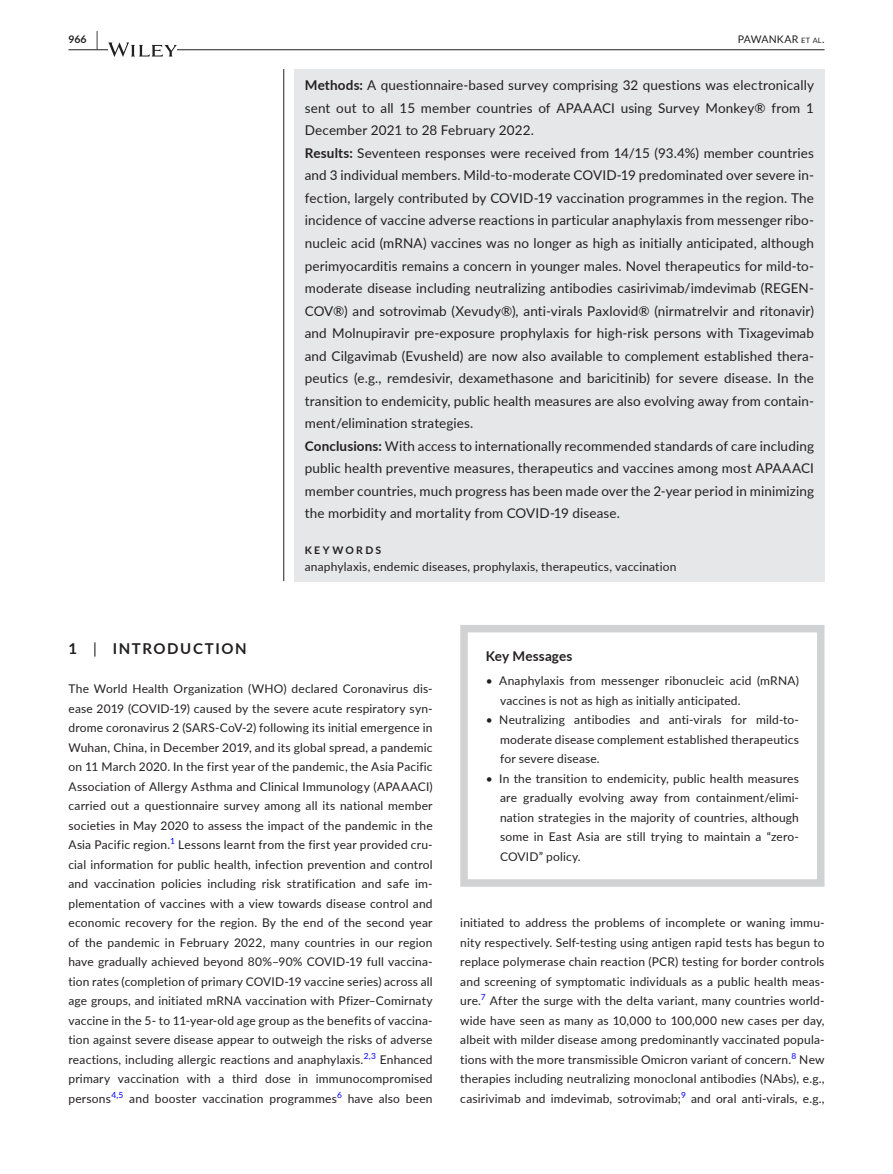
<style>
.page{position:relative;width:893px;height:1174px;background:#fff}
.page>*{position:absolute;margin:0;border:0;box-sizing:border-box;transform-origin:0 0}
.t1{font:700 15px "Lato";letter-spacing:.105em;color:#231f20}
.t2{font:13.5px/22.5px "Lato";letter-spacing:.01em;color:#231f20}
.t3{font:700 13.5px "Lato";letter-spacing:.01em;color:#231f20}
.t4{font:12px/19.5px "Lato";letter-spacing:.015em;color:#231f20;text-align:justify}
.t5{font:10.5px "Lato";letter-spacing:.02em;color:#231f20}
.t6{font:700 10.5px "Lato";letter-spacing:.22em;color:#231f20}
.t7{font:8.4px "Lato";color:#00f}
.s1{font-size:19.5px}
.s2{font-size:7.35px}
.s3{font-style:inherit}
.s4{font-weight:700}
.s5{font-weight:400}
</style>
<div class="page">
<hr style="left:68px;top:49px;width:756px;height:1px;background:#231f20">
<svg style="left:108px;top:42px;width:69px;height:15px"></svg>
<div style="left:294px;top:69px;width:530px;height:512px;background:#e6e7e9"></div>
<hr style="left:283px;top:69px;width:1px;height:512px;background:#231f20">
<div style="left:460px;top:625px;width:364px;height:261px;border:8px solid #d1d2d4"></div>
<p class="t6" style="left:68px;top:31px;width:31px">966 <span class="s1">|</span></p>
<p class="t5" style="left:738px;top:31px;width:88px">PAWANKAR <span class="s2">et al</span><span class="s3">.</span></p>
<p class="t2" style="left:305px;top:74px;width:511px"><span class="s4">Methods:</span> A questionnaire-based survey comprising 32 questions was electronically sent out to all 15 member countries of APAAACI using Survey Monkey® from 1<br>December 2021 to 28 February 2022.<br><span class="s4">Results:</span> Seventeen responses were received from 14/15 (93.4%) member countries and 3 individual members. Mild-to-moderate COVID-19 predominated over severe in&shy;fection, largely contributed by COVID-19 vaccination programmes in the region. The incidence of vaccine adverse reactions in particular anaphylaxis from messenger ribo&shy;nucleic acid (mRNA) vaccines was no longer as high as initially anticipated, although perimyocarditis remains a concern in younger males. Novel therapeutics for mild-to&shy;moderate disease including neutralizing antibodies casirivimab/imdevimab (REGEN-COV®) and sotrovimab (Xevudy®), anti-virals Paxlovid® (nirmatrelvir and ritonavir) and Molnupiravir pre-exposure prophylaxis for high-risk persons with Tixagevimab and Cilgavimab (Evusheld) are now also available to complement established thera&shy;peutics (e.g., remdesivir, dexamethasone and baricitinib) for severe disease. In the transition to endemicity, public health measures are also evolving away from contain&shy;ment/elimination strategies.<br><span class="s4">Conclusions:</span> With access to internationally recommended standards of care including public health preventive measures, therapeutics and vaccines among most APAAACI member countries, much progress has been made over the 2-year period in minimizing the morbidity and mortality from COVID-19 disease.</p>
<p class="t6" style="left:305px;top:542px;width:78px">KEYWORDS</p>
<p class="t4" style="left:305px;top:556px;width:373px">anaphylaxis, endemic diseases, prophylaxis, therapeutics, vaccination</p>
<p class="t1" style="left:68px;top:638px;width:180px">1 <span class="s5">|</span> INTRODUCTION</p>
<p class="t4" style="left:68px;top:678px;width:366px">The World Health Organization (WHO) declared Coronavirus dis&shy;ease 2019 (COVID-19) caused by the severe acute respiratory syn&shy;drome coronavirus 2 (SARS-CoV-2) following its initial emergence in Wuhan, China, in December 2019, and its global spread, a pandemic on 11 March 2020. In the first year of the pandemic, the Asia Pacific Association of Allergy Asthma and Clinical Immunology (APAAACI) carried out a questionnaire survey among all its national member societies in May 2020 to assess the impact of the pandemic in the Asia Pacific region.</p>
<p class="t7" style="left:170px;top:835px;width:6px">1</p>
<p class="t4" style="left:68px;top:834px;width:366px;text-indent:110px">Lessons learnt from the first year provided cru&shy;cial information for public health, infection prevention and control and vaccination policies including risk stratification and safe im&shy;plementation of vaccines with a view towards disease control and economic recovery for the region. By the end of the second year of the pandemic in February 2022, many countries in our region have gradually achieved beyond 80%–90% COVID-19 full vaccina&shy;tion rates (completion of primary COVID-19 vaccine series) across all age groups, and initiated mRNA vaccination with Pfizer–Comirnaty vaccine in the 5- to 11-year-old age group as the benefits of vaccina&shy;tion against severe disease appear to outweigh the risks of adverse reactions, including allergic reactions and anaphylaxis.<sup>2,3</sup> Enhanced primary vaccination with a third dose in immunocompromised persons<sup>4,5</sup> and booster vaccination programmes<sup>6</sup> have also been</p>
<p class="t3" style="left:486px;top:646px;width:88px">Key Messages</p>
<p class="t4" style="left:500px;top:670px;width:300px;text-indent:-14px">• Anaphylaxis from messenger ribonucleic acid (mRNA) vaccines is not as high as initially anticipated.</p>
<p class="t4" style="left:500px;top:709px;width:300px;text-indent:-14px">• Neutralizing antibodies and anti-virals for mild-to&shy;moderate disease complement established therapeutics for severe disease.</p>
<p class="t4" style="left:500px;top:768px;width:300px;text-indent:-14px">• In the transition to endemicity, public health measures are gradually evolving away from containment/elimi&shy;nation strategies in the majority of countries, although some in East Asia are still trying to maintain a “zero-COVID” policy.</p>
<p class="t4" style="left:460px;top:912px;width:366px">initiated to address the problems of incomplete or waning immu&shy;nity respectively. Self-testing using antigen rapid tests has begun to replace polymerase chain reaction (PCR) testing for border controls and screening of symptomatic individuals as a public health meas&shy;ure.<sup>7</sup> After the surge with the delta variant, many countries world&shy;wide have seen as many as 10,000 to 100,000 new cases per day, albeit with milder disease among predominantly vaccinated popula&shy;tions with the more transmissible Omicron variant of concern.<sup>8</sup> New therapies including neutralizing monoclonal antibodies (NAbs), e.g., casirivimab and imdevimab, sotrovimab;<sup>9</sup> and oral anti-virals, e.g.,</p>
</div>
